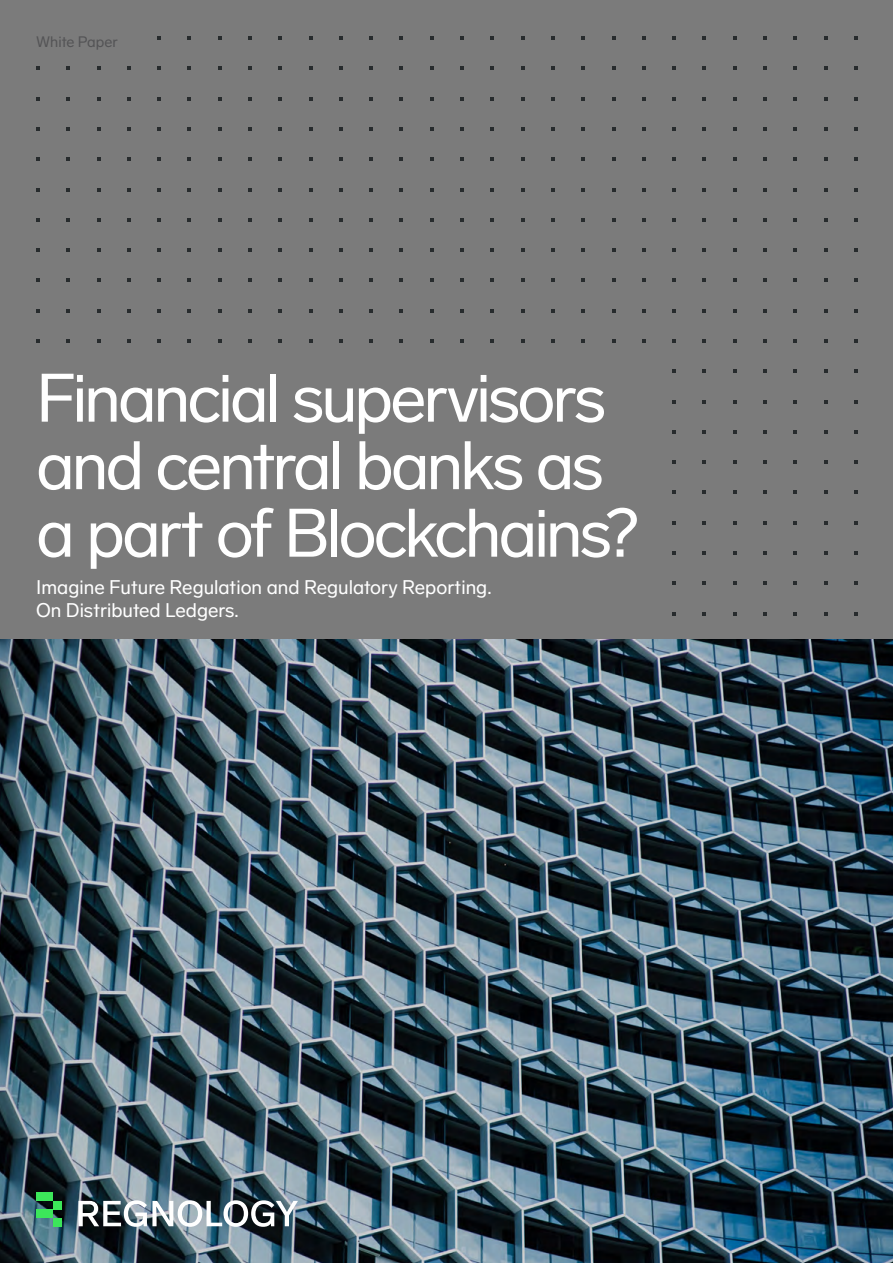
<style>
.page{position:relative;width:893px;height:1263px;background:#fff}
.page>*{position:absolute;margin:0;border:0;box-sizing:border-box;transform-origin:0 0}
.t1{font:67.5px/67.5px "Regnology Sans";letter-spacing:-.045em;color:#fff}
.t2{font:19.5px/23.4px "Regnology Sans";color:#fff}
.t3{font:15px "Regnology Sans";color:#545456}
</style>
<div class="page">
<div style="left:0;top:0;width:893px;height:1260px;background:#7b7b7b"></div>
<svg style="left:673px;top:551px;width:3px;height:4px"></svg>
<svg style="left:703px;top:551px;width:3px;height:4px"></svg>
<svg style="left:733px;top:551px;width:3px;height:4px"></svg>
<svg style="left:763px;top:551px;width:3px;height:4px"></svg>
<svg style="left:794px;top:551px;width:3px;height:4px"></svg>
<svg style="left:824px;top:551px;width:3px;height:4px"></svg>
<svg style="left:854px;top:551px;width:3px;height:4px"></svg>
<svg style="left:248px;top:37px;width:4px;height:3px"></svg>
<svg style="left:248px;top:67px;width:4px;height:3px"></svg>
<svg style="left:248px;top:97px;width:4px;height:3px"></svg>
<svg style="left:248px;top:127px;width:4px;height:3px"></svg>
<svg style="left:248px;top:158px;width:4px;height:3px"></svg>
<svg style="left:248px;top:188px;width:4px;height:3px"></svg>
<svg style="left:248px;top:218px;width:4px;height:3px"></svg>
<svg style="left:248px;top:249px;width:4px;height:3px"></svg>
<svg style="left:248px;top:279px;width:4px;height:3px"></svg>
<svg style="left:248px;top:309px;width:4px;height:3px"></svg>
<svg style="left:248px;top:339px;width:4px;height:3px"></svg>
<img style="left:0;top:639px;width:893px;height:624px">
<div style="left:36px;top:1192px;width:17px;height:9px;background:#3ce65a"></div>
<div style="left:36px;top:1209px;width:17px;height:9px;background:#3ce65a"></div>
<div style="left:53px;top:1201px;width:9px;height:8px;background:#3ce65a"></div>
<div style="left:53px;top:1218px;width:9px;height:8px;background:#3ce65a"></div>
<svg style="left:79px;top:1200px;width:68px;height:27px;background:#8a9296"></svg>
<svg style="left:152px;top:1200px;width:50px;height:27px"></svg>
<svg style="left:207px;top:1200px;width:41px;height:27px"></svg>
<svg style="left:248px;top:1200px;width:50px;height:27px"></svg>
<p class="t3" style="left:36px;top:33px;width:83px">White Paper</p>
<h1 class="t1" style="left:36px;top:365px;width:603px">Financial supervisors and central banks as a part of Blockchains?</h1>
<p class="t2" style="left:36px;top:576px;width:457px">Imagine Future Regulation and Regulatory Reporting.<br>On Distributed Ledgers.</p>
</div>
